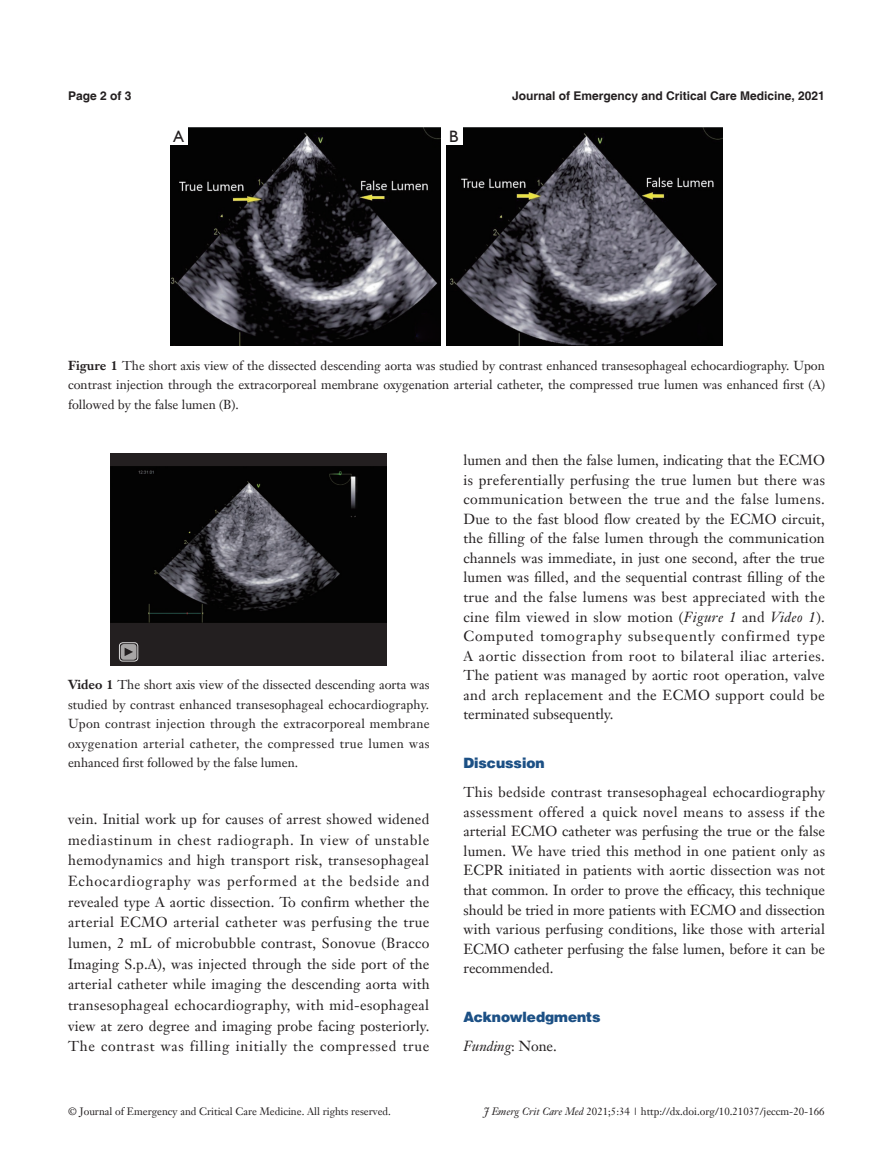
<style>
.page{position:relative;width:893px;height:1170px;background:#fff}
.page>*{position:absolute;margin:0;border:0;box-sizing:border-box;transform-origin:0 0}
.t1{font:16.5px "Humanist 521 BT";color:#231f20}
.t2{font:14.25px/19.5px "Janson Text LT";letter-spacing:.005em;color:#231f20;text-align:justify}
.一级标题-6_5{font:900 14.25px "Helvetica";color:#1c5085}
.t3{font:italic 14.25px "Janson Text LT";color:#231f20}
.t4{font:12.75px/19.5px "Janson Text LT";color:#231f20;text-align:justify}
.t5{font:700 12px "Helvetica";color:#231f20}
.t6{font:10.5px "Janson Text LT";color:#231f20}
.s1{font-weight:700}
.s2{font-style:italic}
.s3{font-style:normal}
</style>
<div class="page">
<img style="left:170px;top:128px;width:553px;height:218px">
<div style="left:441px;top:128px;width:5px;height:218px;background:#fff"></div>
<div style="left:445px;top:128px;width:17px;height:17px;background:#fff"></div>
<div style="left:170px;top:128px;width:17px;height:17px;background:#fff"></div>
<div style="left:111px;top:453px;width:276px;height:212px;background:#231f20"></div>
<div style="left:119px;top:642px;width:19px;height:19px;border:1px solid #fff;border-radius:3px"></div>
<svg style="left:121px;top:644px;width:15px;height:15px"></svg>
<svg style="left:125px;top:647px;width:8px;height:9px"></svg>
<img style="left:111px;top:467px;width:276px;height:155px">
<p class="t5" style="left:68px;top:88px;width:65px">Page 2 of 3</p>
<p class="t5" style="left:512px;top:88px;width:314px">Journal of Emergency and Critical Care Medicine, 2021</p>
<p class="t1" style="left:173px;top:126px;width:12px">A</p>
<p class="t1" style="left:449px;top:126px;width:11px">B</p>
<p class="t4" style="left:68px;top:355px;width:759px"><span class="s1">Figure 1</span> The short axis view of the dissected descending aorta was studied by contrast enhanced transesophageal echocardiography. Upon contrast injection through the extracorporeal membrane oxygenation arterial catheter, the compressed true lumen was enhanced first (A) followed by the false lumen (B).</p>
<p class="t4" style="left:68px;top:675px;width:363px"><span class="s1">Video 1</span> The short axis view of the dissected descending aorta was studied by contrast enhanced transesophageal echocardiography.<br>Upon contrast injection through the extracorporeal membrane oxygenation arterial catheter, the compressed true lumen was enhanced first followed by the false lumen.</p>
<p class="t2" style="left:68px;top:808px;width:363px;line-height:20.7px">vein. Initial work up for causes of arrest showed widened mediastinum in chest radiograph. In view of unstable hemodynamics and high transport risk, transesophageal Echocardiography was performed at the bedside and revealed type A aortic dissection. To confirm whether the arterial ECMO arterial catheter was perfusing the true lumen, 2 mL of microbubble contrast, Sonovue (Bracco Imaging S.p.A), was injected through the side port of the arterial catheter while imaging the descending aorta with transesophageal echocardiography, with mid-esophageal view at zero degree and imaging probe facing posteriorly.<br>The contrast was filling initially the compressed true</p>
<p class="t2" style="left:463px;top:450px;width:363px">lumen and then the false lumen, indicating that the ECMO is preferentially perfusing the true lumen but there was communication between the true and the false lumens.<br>Due to the fast blood flow created by the ECMO circuit, the filling of the false lumen through the communication channels was immediate, in just one second, after the true lumen was filled, and the sequential contrast filling of the true and the false lumens was best appreciated with the cine film viewed in slow motion (<span class="s2">Figure 1</span> and <span class="s2">Video 1</span>).<br>Computed tomography subsequently confirmed type A aortic dissection from root to bilateral iliac arteries.<br>The patient was managed by aortic root operation, valve and arch replacement and the ECMO support could be terminated subsequently.</p>
<p class="一级标题-6_5" style="left:463px;top:753px;width:83px">Discussion</p>
<p class="t2" style="left:463px;top:782px;width:363px">This bedside contrast transesophageal echocardiography assessment offered a quick novel means to assess if the arterial ECMO catheter was perfusing the true or the false lumen. We have tried this method in one patient only as ECPR initiated in patients with aortic dissection was not that common. In order to prove the efficacy, this technique should be tried in more patients with ECMO and dissection with various perfusing conditions, like those with arterial ECMO catheter perfusing the false lumen, before it can be recommended.</p>
<p class="一级标题-6_5" style="left:463px;top:1007px;width:139px">Acknowledgments</p>
<p class="t3" style="left:463px;top:1037px;width:95px">Funding<span class="s3">: None.</span></p>
<p class="t6" style="left:68px;top:1104px;width:324px">© Journal of Emergency and Critical Care Medicine. All rights reserved.</p>
<p class="t6" style="left:484px;top:1104px;width:342px"><span class="s2">J Emerg Crit Care Med</span> 2021;5:34 | http://dx.doi.org/10.21037/jeccm-20-166</p>
</div>
